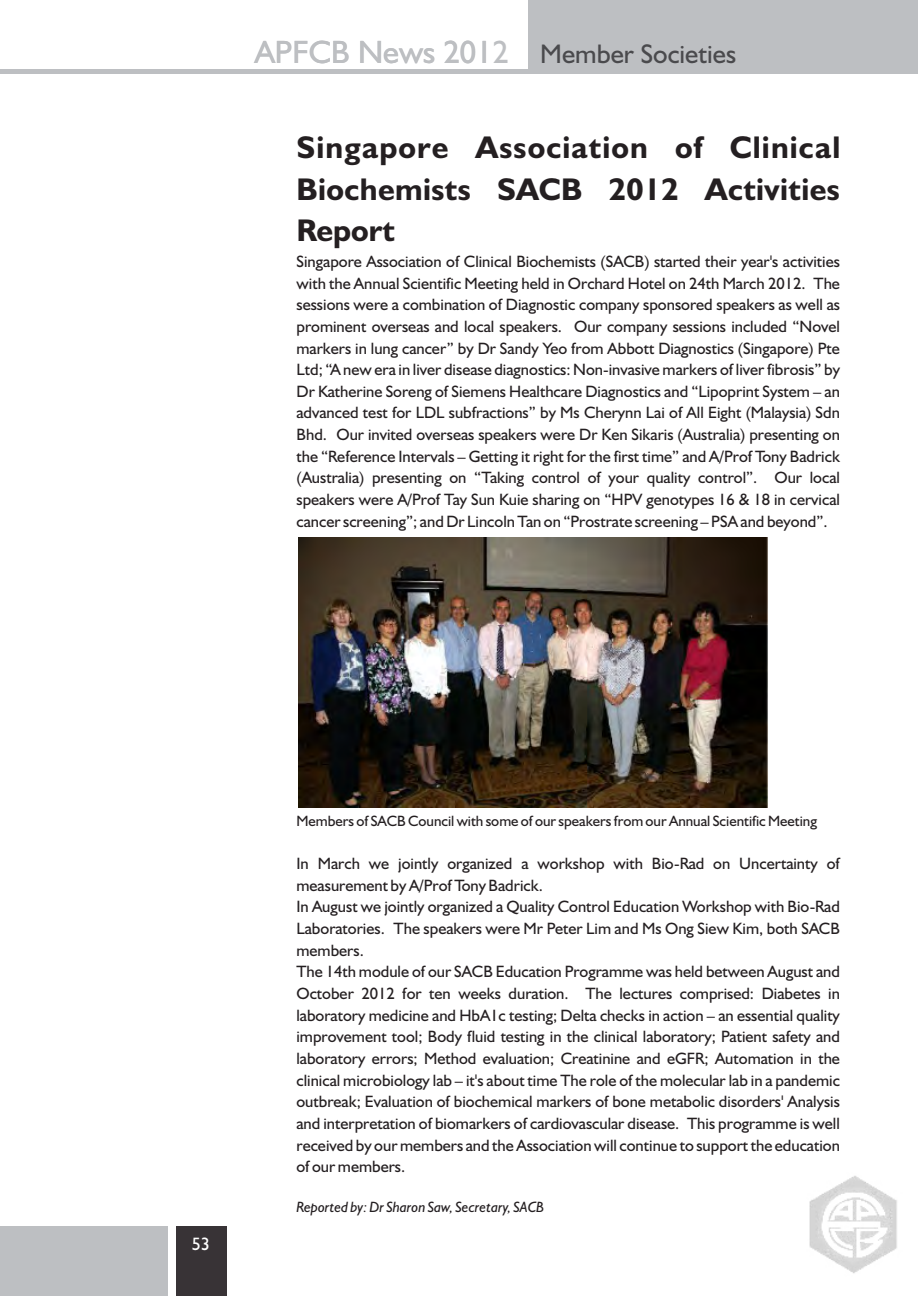
<style>
.page{position:relative;width:918px;height:1296px;background:#fff}
.page>*{position:absolute;margin:0;border:0;box-sizing:border-box;transform-origin:0 0}
.t1{font:32.4px "Humanist 521 BT";color:#bdbfc2}
.t2{font:700 31.5px/41.5px "Humanist 521 BT";letter-spacing:.015em;color:#241f21;text-align:justify}
.t3{font:27px "Humanist 521 BT";color:#4a4a4d}
.t4{font:18px "Humanist 521 BT";color:#fff}
.t5{font:16.5px/21.6px "Humanist 521 BT";color:#241f21;text-align:justify}
.t6{font:15px "Humanist 521 BT";color:#241f21}
.t7{font:italic 15px "Humanist 521 BT";color:#241f21}
.s1{font-size:27px;color:#4a4a4d}
</style>
<div class="page">
<img style="left:809px;top:1176px;width:88px;height:98px">
<div style="left:528px;top:0;width:390px;height:69px;background:#bdbfc2"></div>
<div style="left:0;top:69px;width:918px;height:5px;background:#bdbfc2"></div>
<div style="left:0;top:1227px;width:168px;height:69px;background:#bdbfc2"></div>
<div style="left:176px;top:1227px;width:51px;height:69px;background:#383336"></div>
<img style="left:298px;top:537px;width:469px;height:270px">
<h1 class="t1" style="left:255px;top:38px;width:335px">APFCB News 201 <span class="s1">IFCC</span></h1>
<h1 class="t1" style="left:492px;top:38px;width:18px">2</h1>
<h3 class="t3" style="left:540px;top:42px;width:197px">Member Societies</h3>
<h2 class="t2" style="left:297px;top:129px;width:545px">Singapore Association of Clinical Biochemists SACB 2012 Activities Report</h2>
<p class="t5" style="left:297px;top:252px;width:545px">Singapore Association of Clinical Biochemists (SACB) started their year's activities with the Annual Scientific Meeting held in Orchard Hotel on 24th March 2012. The sessions were a combination of Diagnostic company sponsored speakers as well as prominent overseas and local speakers. Our company sessions included “Novel markers in lung cancer” by Dr Sandy Yeo from Abbott Diagnostics (Singapore) Pte Ltd; “A new era in liver disease diagnostics: Non-invasive markers of liver fibrosis” by Dr Katherine Soreng of Siemens Healthcare Diagnostics and “Lipoprint System – an advanced test for LDL subfractions” by Ms Cherynn Lai of All Eight (Malaysia) Sdn Bhd. Our invited overseas speakers were Dr Ken Sikaris (Australia) presenting on the “Reference Intervals – Getting it right for the first time” and A/Prof Tony Badrick (Australia) presenting on “Taking control of your quality control”. Our local speakers were A/Prof Tay Sun Kuie sharing on “HPV genotypes 16 &amp; 18 in cervical cancer screening”; and Dr Lincoln Tan on “Prostrate screening – PSA and beyond”.</p>
<p class="t4" style="left:192px;top:1236px;width:20px">53</p>
<p class="t6" style="left:297px;top:815px;width:522px">Members of SACB Council with some of our speakers from our Annual Scientific Meeting</p>
<p class="t5" style="left:296px;top:854px;width:545px;text-align:left">In March we jointly organized a workshop with Bio-Rad on Uncertainty of measurement by A/Prof Tony Badrick.<br>In August we jointly organized a Quality Control Education Workshop with Bio-Rad Laboratories. The speakers were Mr Peter Lim and Ms Ong Siew Kim, both SACB members.<br>The 14th module of our SACB Education Programme was held between August and October 2012 for ten weeks duration. The lectures comprised: Diabetes in laboratory medicine and HbA1c testing; Delta checks in action – an essential quality improvement tool; Body fluid testing in the clinical laboratory; Patient safety and laboratory errors; Method evaluation; Creatinine and eGFR; Automation in the clinical microbiology lab – it's about time The role of the molecular lab in a pandemic outbreak; Evaluation of biochemical markers of bone metabolic disorders' Analysis and interpretation of biomarkers of cardiovascular disease. This programme is well received by our members and the Association will continue to support the education of our members.</p>
<p class="t7" style="left:296px;top:1201px;width:249px">Reported by: Dr Sharon Saw, Secretary, SACB</p>
</div>
